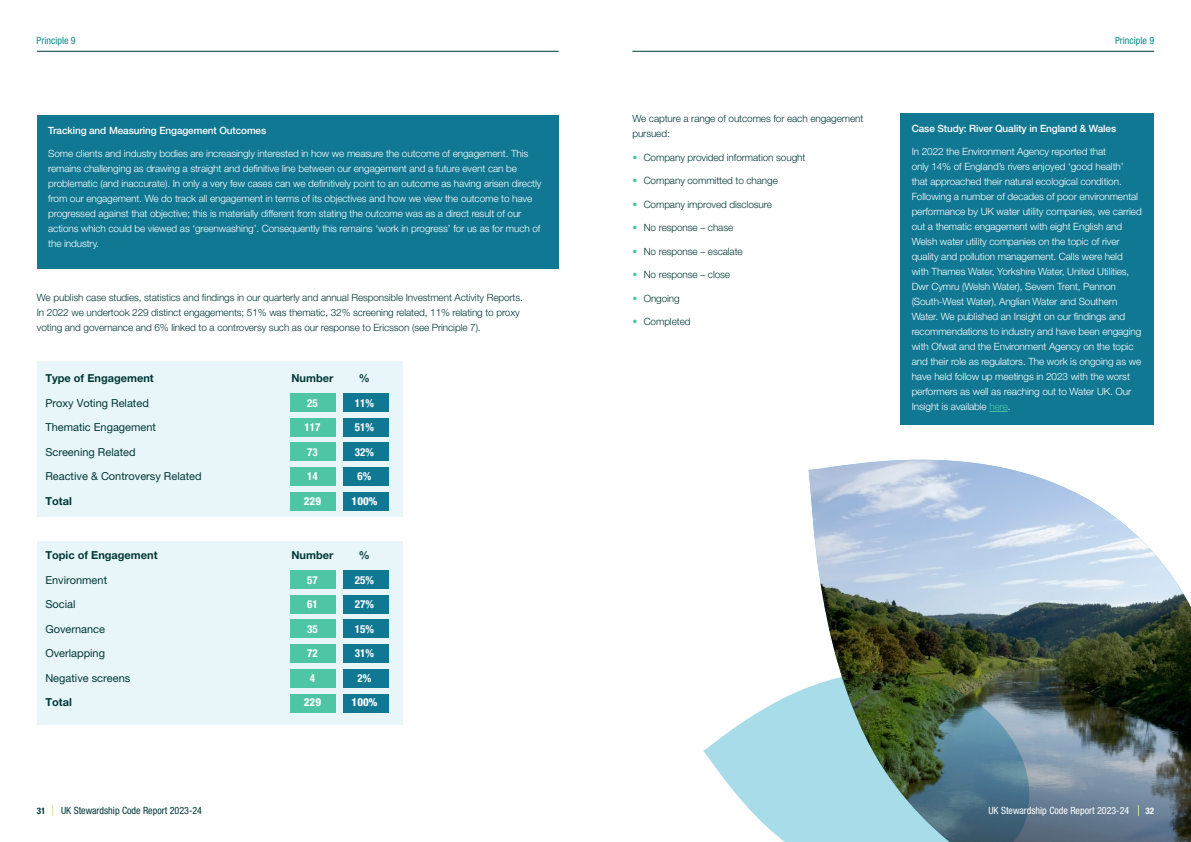
<style>
.page{position:relative;width:1191px;height:842px;background:#fff}
.page>*{position:absolute;margin:0;border:0;box-sizing:border-box;transform-origin:0 0}
.t1{font:11px "Helvetica Neue LT Pro";color:#003838}
.t2{font:700 11px "Helvetica Neue LT Pro";color:#003838}
.t3{font:700 condensed 11px "Helvetica Neue LT Pro";color:#fff}
.t4{font:800 condensed 11px "Helvetica Neue LT Pro";color:#fff}
.t5{font:300 10px/15px "Helvetica Neue LT Pro";letter-spacing:-.01em;color:#fff}
.t6{font:300 10px/15px "Helvetica Neue LT Pro";letter-spacing:-.01em;color:#003838}
.t7{font:500 10px "Helvetica Neue LT Pro";letter-spacing:-.01em;color:#fff}
.t8{font:condensed 10px "Helvetica Neue LT Pro";color:#003838}
.t9{font:condensed 10px "Helvetica Neue LT Pro";color:#fff}
.t10{font:condensed 10px "Helvetica Neue LT Pro";color:#088b8a}
.t11{font:700 condensed 9px "Helvetica Neue LT Pro";color:#003838}
.t12{font:700 condensed 9px "Helvetica Neue LT Pro";color:#fff}
.s1{color:#4ec5a5}
</style>
<div class="page">
<img style="left:808px;top:460px;width:383px;height:382px">
<svg style="left:703px;top:651px;width:341px;height:191px"></svg>
<hr style="left:37px;top:51px;width:521px;height:1px;background:#003838">
<div style="left:37px;top:115px;width:521px;height:154px;background:#117893"></div>
<div style="left:900px;top:113px;width:254px;height:312px;background:#117893"></div>
<svg style="left:989px;top:411px;width:18px;height:1px"></svg>
<div style="left:37px;top:361px;width:366px;height:156px;background:#e9f6f9"></div>
<div style="left:343px;top:393px;width:45px;height:19px;background:#117893"></div>
<div style="left:343px;top:418px;width:45px;height:19px;background:#117893"></div>
<div style="left:343px;top:442px;width:45px;height:18px;background:#117893"></div>
<div style="left:343px;top:467px;width:45px;height:18px;background:#117893"></div>
<div style="left:290px;top:418px;width:46px;height:19px;background:#4ec5a5"></div>
<div style="left:290px;top:467px;width:46px;height:18px;background:#4ec5a5"></div>
<div style="left:290px;top:393px;width:46px;height:19px;background:#4ec5a5"></div>
<div style="left:290px;top:442px;width:46px;height:19px;background:#4ec5a5"></div>
<div style="left:343px;top:492px;width:45px;height:18px;background:#117893"></div>
<div style="left:290px;top:492px;width:46px;height:18px;background:#4ec5a5"></div>
<div style="left:37px;top:541px;width:366px;height:183px;background:#e9f6f9"></div>
<div style="left:343px;top:570px;width:45px;height:19px;background:#117893"></div>
<div style="left:343px;top:595px;width:45px;height:19px;background:#117893"></div>
<div style="left:343px;top:619px;width:45px;height:19px;background:#117893"></div>
<div style="left:343px;top:644px;width:45px;height:19px;background:#117893"></div>
<div style="left:343px;top:669px;width:45px;height:19px;background:#117893"></div>
<div style="left:290px;top:595px;width:46px;height:19px;background:#4ec5a5"></div>
<div style="left:290px;top:644px;width:46px;height:19px;background:#4ec5a5"></div>
<div style="left:290px;top:669px;width:46px;height:19px;background:#4ec5a5"></div>
<div style="left:290px;top:570px;width:46px;height:19px;background:#4ec5a5"></div>
<div style="left:290px;top:619px;width:46px;height:19px;background:#4ec5a5"></div>
<div style="left:343px;top:694px;width:45px;height:19px;background:#117893"></div>
<div style="left:290px;top:694px;width:46px;height:19px;background:#4ec5a5"></div>
<hr style="left:632px;top:51px;width:522px;height:1px;background:#003838">
<p class="t10" style="left:37px;top:35px;width:41px">Principle 9</p>
<p class="t7" style="left:48px;top:124px;width:220px">Tracking and Measuring Engagement Outcomes</p>
<p class="t5" style="left:48px;top:146px;width:494px">Some clients and industry bodies are increasingly interested in how we measure the outcome of engagement. This remains challenging as drawing a straight and definitive line between our engagement and a future event can be problematic (and inaccurate). In only a very few cases can we definitively point to an outcome as having arisen directly from our engagement. We do track all engagement in terms of its objectives and how we view the outcome to have progressed against that objective; this is materially different from stating the outcome was as a direct result of our actions which could be viewed as ‘greenwashing’. Consequently this remains ‘work in progress’ for us as for much of the industry.</p>
<p class="t6" style="left:37px;top:289px;width:487px">We publish case studies, statistics and findings in our quarterly and annual Responsible Investment Activity Reports.<br>In 2022 we undertook 229 distinct engagements; 51% was thematic, 32% screening related, 11% relating to proxy voting and governance and 6% linked to a controversy such as our response to Ericsson (see Principle 7).</p>
<p class="t2" style="left:45px;top:371px;width:110px">Type of Engagement</p>
<p class="t2" style="left:291px;top:371px;width:43px">Number</p>
<p class="t2" style="left:359px;top:371px;width:12px">%</p>
<p class="t1" style="left:45px;top:396px;width:105px">Proxy Voting Related</p>
<p class="t3" style="left:307px;top:396px;width:12px">25</p>
<p class="t3" style="left:355px;top:396px;width:21px">11%</p>
<p class="t1" style="left:45px;top:421px;width:112px">Thematic Engagement</p>
<p class="t3" style="left:304px;top:420px;width:17px">117</p>
<p class="t3" style="left:355px;top:420px;width:21px">51%</p>
<p class="t1" style="left:45px;top:445px;width:92px">Screening Related</p>
<p class="t3" style="left:307px;top:445px;width:12px">73</p>
<p class="t3" style="left:355px;top:445px;width:21px">32%</p>
<p class="t1" style="left:45px;top:470px;width:158px">Reactive &amp; Controversy Related</p>
<p class="t3" style="left:307px;top:469px;width:12px">14</p>
<p class="t3" style="left:357px;top:469px;width:15px">6%</p>
<p class="t2" style="left:45px;top:494px;width:28px">Total</p>
<p class="t4" style="left:304px;top:494px;width:19px">229</p>
<p class="t4" style="left:351px;top:494px;width:27px">100%</p>
<p class="t2" style="left:45px;top:548px;width:114px">Topic of Engagement</p>
<p class="t2" style="left:291px;top:548px;width:43px">Number</p>
<p class="t2" style="left:359px;top:548px;width:12px">%</p>
<p class="t1" style="left:45px;top:573px;width:63px">Environment</p>
<p class="t3" style="left:307px;top:573px;width:12px">57</p>
<p class="t3" style="left:355px;top:573px;width:21px">25%</p>
<p class="t1" style="left:45px;top:598px;width:32px">Social</p>
<p class="t3" style="left:307px;top:598px;width:12px">61</p>
<p class="t3" style="left:355px;top:598px;width:21px">27%</p>
<p class="t1" style="left:45px;top:622px;width:61px">Governance</p>
<p class="t3" style="left:307px;top:622px;width:12px">35</p>
<p class="t3" style="left:355px;top:622px;width:21px">15%</p>
<p class="t1" style="left:45px;top:647px;width:61px">Overlapping</p>
<p class="t3" style="left:307px;top:647px;width:12px">72</p>
<p class="t3" style="left:355px;top:647px;width:21px">31%</p>
<p class="t1" style="left:45px;top:671px;width:86px">Negative screens</p>
<p class="t3" style="left:310px;top:671px;width:7px">4</p>
<p class="t3" style="left:357px;top:671px;width:15px">2%</p>
<p class="t2" style="left:45px;top:696px;width:28px">Total</p>
<p class="t4" style="left:304px;top:696px;width:19px">229</p>
<p class="t4" style="left:351px;top:696px;width:27px">100%</p>
<p class="t6" style="left:632px;top:111px;width:232px">We capture a range of outcomes for each engagement pursued:</p>
<p class="t6" style="left:632px;top:150px;width:174px"><span class="s1">•</span> Company provided information sought</p>
<p class="t6" style="left:632px;top:173px;width:147px"><span class="s1">•</span> Company committed to change</p>
<p class="t6" style="left:632px;top:197px;width:141px"><span class="s1">•</span> Company improved disclosure</p>
<p class="t6" style="left:632px;top:220px;width:102px"><span class="s1">•</span> No response – chase</p>
<p class="t6" style="left:632px;top:244px;width:112px"><span class="s1">•</span> No response – escalate</p>
<p class="t6" style="left:632px;top:267px;width:99px"><span class="s1">•</span> No response – close</p>
<p class="t6" style="left:632px;top:291px;width:49px"><span class="s1">•</span> Ongoing</p>
<p class="t6" style="left:632px;top:314px;width:60px"><span class="s1">•</span> Completed</p>
<p class="t10" style="left:1115px;top:35px;width:41px">Principle 9</p>
<p class="t7" style="left:911px;top:122px;width:206px">Case Study: River Quality in England &amp; Wales</p>
<p class="t5" style="left:911px;top:144px;width:232px">In 2022 the Environment Agency reported that<br>only 14% of England’s rivers enjoyed ‘good health’ that approached their natural ecological condition.<br>Following a number of decades of poor environmental performance by UK water utility companies, we carried out a thematic engagement with eight English and Welsh water utility companies on the topic of river quality and pollution management. Calls were held with Thames Water, Yorkshire Water, United Utilities, Dwr Cymru (Welsh Water), Severn Trent, Pennon (South-West Water), Anglian Water and Southern Water. We published an Insight on our findings and recommendations to industry and have been engaging with Ofwat and the Environment Agency on the topic and their role as regulators. The work is ongoing as we have held follow up meetings in 2023 with the worst performers as well as reaching out to Water UK. Our Insight is available <span class="s1">here</span>.</p>
<p class="t11" style="left:37px;top:805px;width:10px">31</p>
<p class="t8" style="left:61px;top:805px;width:142px">UK Stewardship Code Report 2023-24</p>
<p class="t9" style="left:988px;top:805px;width:142px">UK Stewardship Code Report 2023-24</p>
<p class="t12" style="left:1145px;top:805px;width:10px">32</p>
</div>
